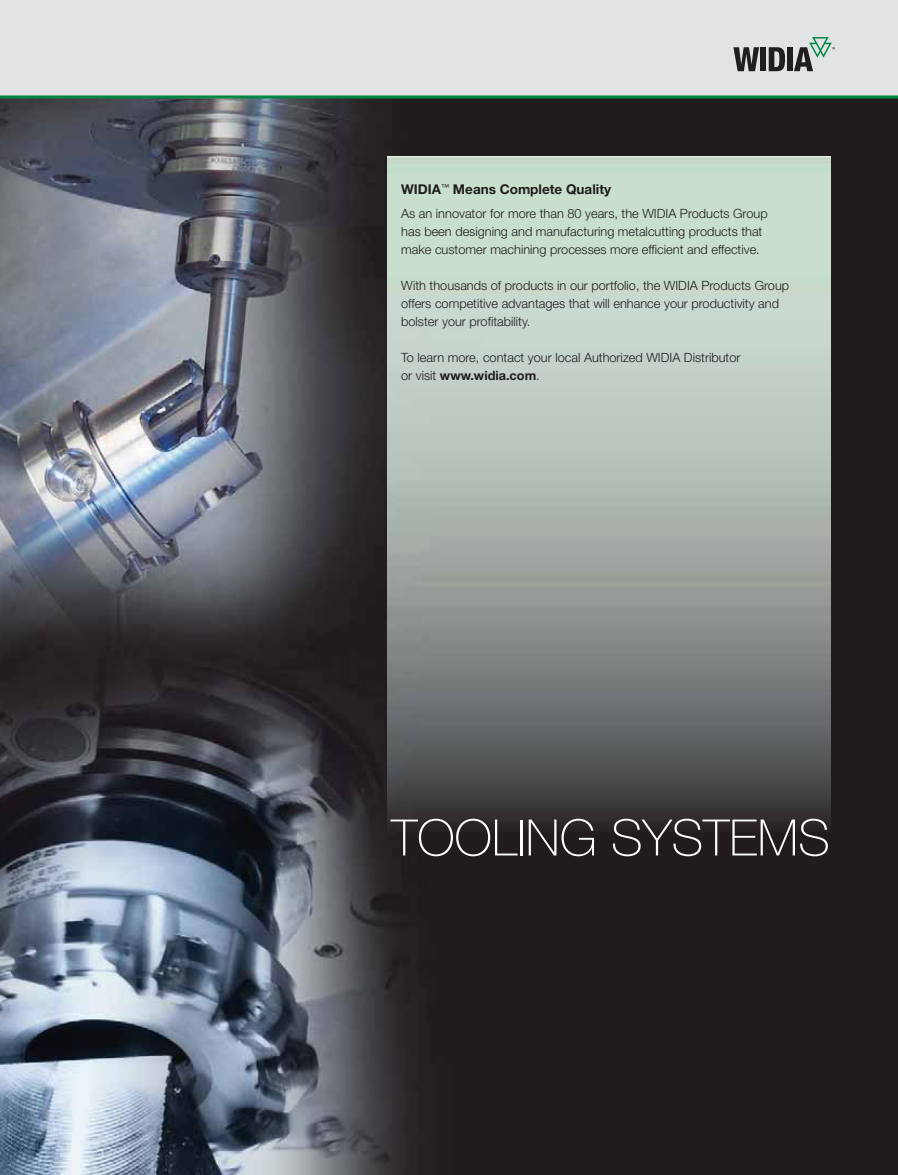
<style>
.page{position:relative;width:898px;height:1175px;background:#fff}
.page>*{position:absolute;margin:0;border:0;box-sizing:border-box;transform-origin:0 0}
.t1{font:100 50.25px "Helvetica Neue LT Std";color:#fff}
.t2{font:700 13.5px "Helvetica Neue LT Std";color:#201d1d}
.t3{font:300 12.75px/18px "Helvetica Neue LT Std";color:#201d1d}
.s1{font-weight:700}
</style>
<div class="page">
<img style="left:0;top:98px;width:897px;height:1076px">
<img style="left:387px;top:157px;width:443px;height:678px">
<div style="left:0;top:0;width:897px;height:97px;background:#e2e3e4"></div>
<hr style="left:0;top:95px;width:897px;height:3px;background:#008643">
<svg style="left:733px;top:47px;width:25px;height:24px"></svg>
<div style="left:760px;top:47px;width:5px;height:24px;background:#221e1f"></div>
<svg style="left:768px;top:47px;width:16px;height:24px"></svg>
<div style="left:786px;top:47px;width:6px;height:24px;background:#221e1f"></div>
<svg style="left:794px;top:37px;width:40px;height:34px"></svg>
<p class="t2" style="left:401px;top:184px;width:211px">WIDIA<sup>™</sup> Means Complete Quality</p>
<p class="t3" style="left:401px;top:206px;width:368px">As an innovator for more than 80 years, the WIDIA Products Group has been designing and manufacturing metalcutting products that make customer machining processes more efficient and effective.</p>
<p class="t3" style="left:401px;top:278px;width:389px">With thousands of products in our portfolio, the WIDIA Products Group offers competitive advantages that will enhance your productivity and bolster your profitability.</p>
<p class="t3" style="left:401px;top:350px;width:340px">To learn more, contact your local Authorized WIDIA Distributor or visit <span class="s1">www.widia.com</span>.</p>
<h1 class="t1" style="left:391px;top:808px;width:440px">TOOLING SYSTEMS</h1>
</div>
